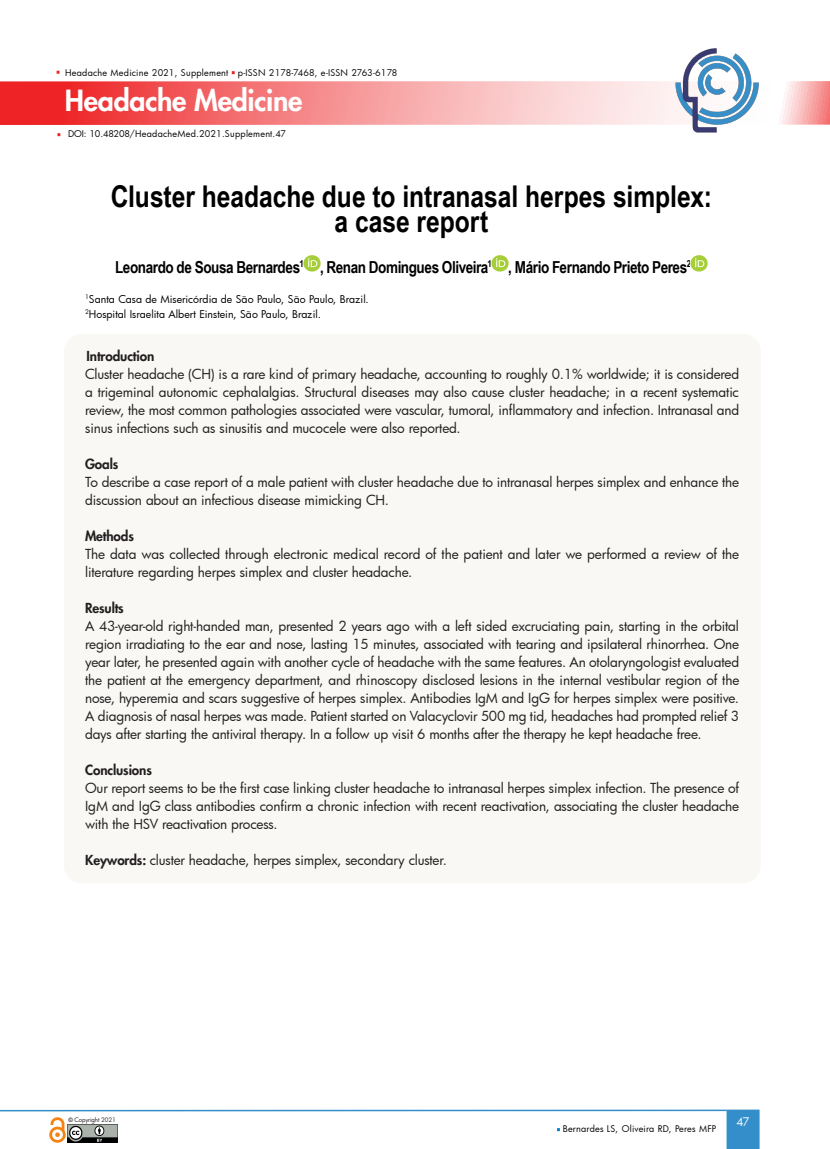
<style>
.page{position:relative;width:830px;height:1149px;background:#fff}
.page>*{position:absolute;margin:0;border:0;box-sizing:border-box;transform-origin:0 0}
.t1{font:700 30px "Arial Narrow";color:#000}
.t2{font:800 28.5px "Futura";letter-spacing:-.01em;color:#fff}
.t3{font:700 16.5px "Arial Narrow";letter-spacing:-.025em;color:#000}
.texto{font:13.5px/18px "Futura";letter-spacing:-.01em;color:#231f20;text-align:justify}
.texto-2{font:800 13.5px "Futura";letter-spacing:-.01em;color:#231f20}
.t4{font:11.55px "Futura";color:#fff}
.texto-3{font:10.5px "Futura";letter-spacing:.005em;color:#000}
.t5{font:9px "Futura";letter-spacing:.03em;color:#040503}
.t6{font:6px "Futura";letter-spacing:-.015em;color:#231f20}
.s1{font-style:inherit}
.s2{font-weight:800}
.s3{font-family:"Arial";font-weight:700}
</style>
<div class="page">
<svg style="left:0;top:81px;width:829px;height:44px;background:#f69394"></svg>
<svg style="left:726px;top:1109px;width:33px;height:39px"></svg>
<hr style="left:0;top:1109px;width:726px;height:1px;background:#338eca">
<img style="left:67px;top:1124px;width:50px;height:18px">
<img style="left:49px;top:1117px;width:17px;height:25px">
<img style="left:674px;top:48px;width:85px;height:85px">
<img style="left:303px;top:256px;width:17px;height:16px">
<img style="left:491px;top:256px;width:17px;height:16px">
<img style="left:690px;top:256px;width:17px;height:16px">
<div style="left:64px;top:333px;width:696px;height:550px;background:#f9f8f5;border-radius:18px"></div>
<p class="t5" style="left:65px;top:66px;width:334px">Headache Medicine 2021, Supplement p-ISSN 2178-7468, e-ISSN 2763-6178</p>
<h2 class="t2" style="left:65px;top:83px;width:239px">Headache Medicine</h2>
<p class="t5" style="left:68px;top:127px;width:219px"><span class="s1">DOI: 10.48208/</span>HeadacheMed.2021.Supplement.47</p>
<p class="t1" style="left:111px;top:173px;width:602px">Cluster headache due to intranasal herpes simplex:</p>
<p class="t1" style="left:334px;top:199px;width:155px">a case report</p>
<p class="t3" style="left:115px;top:254px;width:577px">Leonardo de Sousa Bernardes<sup>1</sup> , Renan Domingues Oliveira<sup>1</sup> , Mário Fernando Prieto Peres<sup>2</sup></p>
<p class="texto-3" style="left:85px;top:292px;width:285px"><sup>1</sup>Santa Casa de Misericórdia de São Paulo, São Paulo, Brazil.</p>
<p class="texto-3" style="left:85px;top:307px;width:237px"><sup>2</sup>Hospital Israelita Albert Einstein, São Paulo, Brazil.</p>
<p class="texto-2" style="left:87px;top:347px;width:69px">Introduction</p>
<p class="texto" style="left:85px;top:364px;width:655px">Cluster headache (CH) is a rare kind of primary headache, accounting to roughly 0.1% worldwide; it is considered a trigeminal autonomic cephalalgias. Structural diseases may also cause cluster headache; in a recent systematic review, the most common pathologies associated were vascular, tumoral, inflammatory and infection. Intranasal and sinus infections such as sinusitis and mucocele were also reported.</p>
<p class="texto-2" style="left:85px;top:455px;width:35px">Goals</p>
<p class="texto" style="left:85px;top:472px;width:655px">To describe a case report of a male patient with cluster headache due to intranasal herpes simplex and enhance the discussion about an infectious disease mimicking CH.</p>
<p class="texto-2" style="left:85px;top:527px;width:50px">Methods</p>
<p class="texto" style="left:85px;top:544px;width:655px">The data was collected through electronic medical record of the patient and later we performed a review of the literature regarding herpes simplex and cluster headache.</p>
<p class="texto-2" style="left:85px;top:599px;width:40px">Results</p>
<p class="texto" style="left:85px;top:616px;width:655px">A 43-year-old right-handed man, presented 2 years ago with a left sided excruciating pain, starting in the orbital region irradiating to the ear and nose, lasting 15 minutes, associated with tearing and ipsilateral rhinorrhea. One year later, he presented again with another cycle of headache with the same features. An otolaryngologist evaluated the patient at the emergency department, and rhinoscopy disclosed lesions in the internal vestibular region of the nose, hyperemia and scars suggestive of herpes simplex. Antibodies IgM and IgG for herpes simplex were positive.<br>A diagnosis of nasal herpes was made. Patient started on Valacyclovir 500 mg tid, headaches had prompted relief 3 days after starting the antiviral therapy. In a follow up visit 6 months after the therapy he kept headache free.</p>
<p class="texto-2" style="left:85px;top:761px;width:68px">Conclusions</p>
<p class="texto" style="left:85px;top:778px;width:655px">Our report seems to be the first case linking cluster headache to intranasal herpes simplex infection. The presence of IgM and IgG class antibodies confirm a chronic infection with recent reactivation, associating the cluster headache with the HSV reactivation process.</p>
<p class="texto" style="left:85px;top:850px;width:363px"><span class="s2">Keywords:</span> cluster headache, herpes simplex, secondary cluster.</p>
<p class="t6" style="left:68px;top:1114px;width:49px"><span class="s3">©</span> Copyright 2021</p>
<p class="t5" style="left:562px;top:1122px;width:155px">Bernardes LS, Oliveira RD, Peres MFP</p>
<p class="t4" style="left:736px;top:1113px;width:15px">47</p>
</div>
